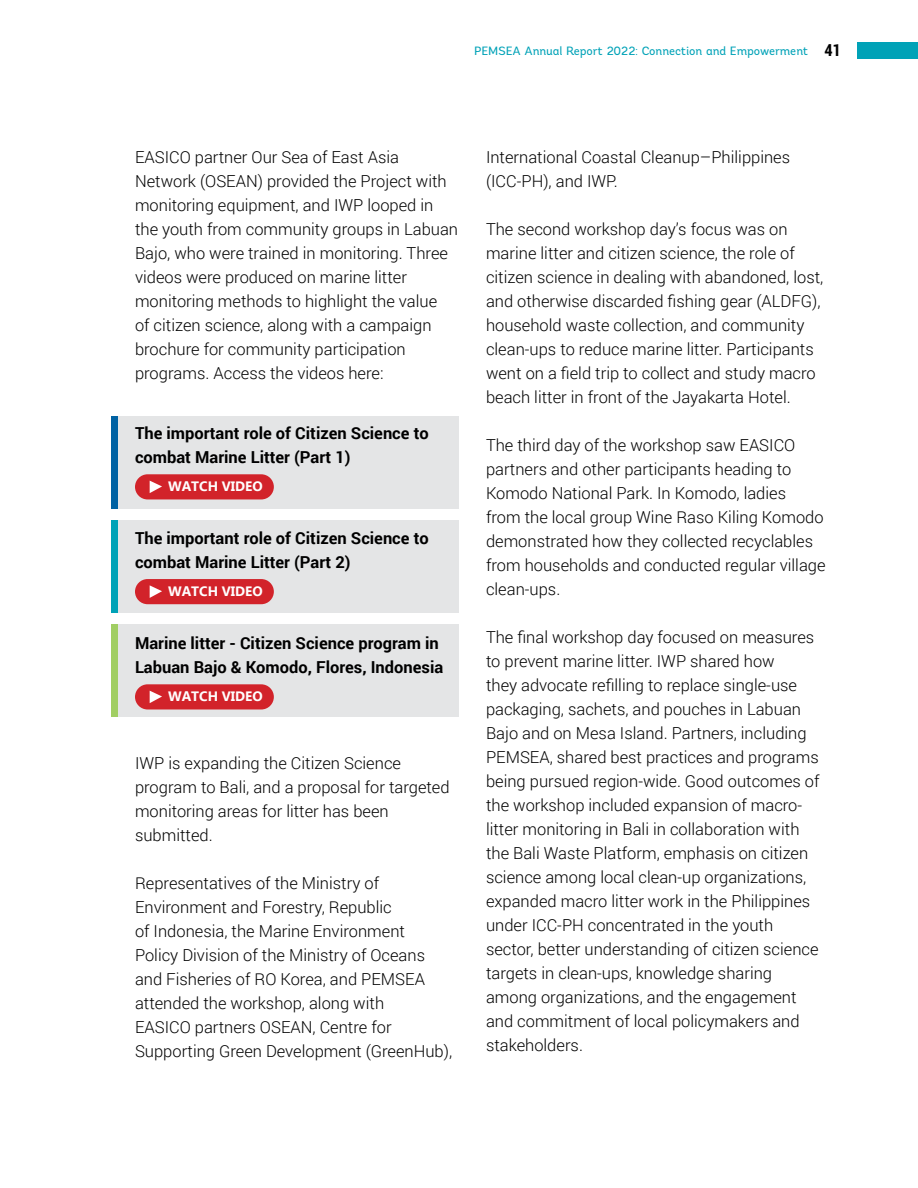
<style>
.page{position:relative;width:918px;height:1188px;background:#fff}
.page>*{position:absolute;margin:0;border:0;box-sizing:border-box;transform-origin:0 0}
.t1{font:300 16.5px/24px "Roboto";color:#000}
.t2{font:700 16.5px/24px "Roboto";color:#000}
.t3{font:700 13.65px "Ebrima";color:#fff}
.t4{font:12px "Andes";letter-spacing:-.015em;color:#00a2b7}
.s1{font-family:"Roboto Condensed";font-weight:700;font-size:16.5px;color:#000}
</style>
<div class="page">
<div style="left:857px;top:43px;width:61px;height:16px;background:#00a2b7"></div>
<div style="left:118px;top:520px;width:340px;height:93px;background:#e4e5e6"></div>
<div style="left:118px;top:416px;width:340px;height:93px;background:#e4e5e6"></div>
<div style="left:111px;top:416px;width:7px;height:93px;background:#0062a3"></div>
<div style="left:111px;top:520px;width:7px;height:93px;background:#00a2b7"></div>
<div style="left:111px;top:624px;width:7px;height:93px;background:#a1ce63"></div>
<div style="left:118px;top:624px;width:340px;height:93px;background:#e4e5e6"></div>
<div style="left:135px;top:474px;width:139px;height:25px;background:#d2232a;border-radius:13px"></div>
<svg style="left:150px;top:481px;width:12px;height:12px"></svg>
<div style="left:135px;top:579px;width:139px;height:25px;background:#d2232a;border-radius:13px"></div>
<svg style="left:150px;top:585px;width:12px;height:13px"></svg>
<div style="left:135px;top:684px;width:139px;height:25px;background:#d2232a;border-radius:13px"></div>
<svg style="left:150px;top:691px;width:12px;height:12px"></svg>
<p class="t4" style="left:474px;top:43px;width:368px">PEMSEA Annual Report 2022: Connection and Empowerment <span class="s1">41</span></p>
<p class="t1" style="left:135px;top:144px;width:325px">EASICO partner Our Sea of East Asia Network (OSEAN) provided the Project with monitoring equipment, and IWP looped in the youth from community groups in Labuan Bajo, who were trained in monitoring. Three videos were produced on marine litter monitoring methods to highlight the value<br>of citizen science, along with a campaign brochure for community participation programs. Access the videos here:</p>
<p class="t2" style="left:135px;top:420px;width:295px">The important role of Citizen Science to combat Marine Litter (Part 1)</p>
<p class="t3" style="left:168px;top:476px;width:96px">WATCH VIDEO</p>
<p class="t2" style="left:135px;top:525px;width:295px">The important role of Citizen Science to combat Marine Litter (Part 2)</p>
<p class="t3" style="left:168px;top:580px;width:96px">WATCH VIDEO</p>
<p class="t2" style="left:135px;top:630px;width:310px">Marine litter - Citizen Science program in<br>Labuan Bajo &amp; Komodo, Flores, Indonesia</p>
<p class="t3" style="left:168px;top:686px;width:96px">WATCH VIDEO</p>
<p class="t1" style="left:135px;top:750px;width:316px">IWP is expanding the Citizen Science program to Bali, and a proposal for targeted monitoring areas for litter has been submitted.</p>
<p class="t1" style="left:135px;top:870px;width:319px">Representatives of the Ministry of Environment and Forestry, Republic<br>of Indonesia, the Marine Environment Policy Division of the Ministry of Oceans and Fisheries of RO Korea, and PEMSEA attended the workshop, along with<br>EASICO partners OSEAN, Centre for Supporting Green Development (GreenHub),</p>
<p class="t1" style="left:486px;top:145px;width:306px">International Coastal Cleanup–Philippines (ICC-PH), and IWP.</p>
<p class="t1" style="left:486px;top:217px;width:339px">The second workshop day’s focus was on marine litter and citizen science, the role of citizen science in dealing with abandoned, lost, and otherwise discarded fishing gear (ALDFG), household waste collection, and community clean-ups to reduce marine litter. Participants went on a field trip to collect and study macro beach litter in front of the Jayakarta Hotel.</p>
<p class="t1" style="left:486px;top:433px;width:341px">The third day of the workshop saw EASICO partners and other participants heading to Komodo National Park. In Komodo, ladies<br>from the local group Wine Raso Kiling Komodo demonstrated how they collected recyclables from households and conducted regular village clean-ups.</p>
<p class="t1" style="left:486px;top:625px;width:335px">The final workshop day focused on measures to prevent marine litter. IWP shared how<br>they advocate refilling to replace single-use packaging, sachets, and pouches in Labuan Bajo and on Mesa Island. Partners, including PEMSEA, shared best practices and programs being pursued region-wide. Good outcomes of the workshop included expansion of macro&shy;litter monitoring in Bali in collaboration with the Bali Waste Platform, emphasis on citizen science among local clean-up organizations, expanded macro litter work in the Philippines under ICC-PH concentrated in the youth sector, better understanding of citizen science targets in clean-ups, knowledge sharing among organizations, and the engagement and commitment of local policymakers and stakeholders.</p>
</div>
